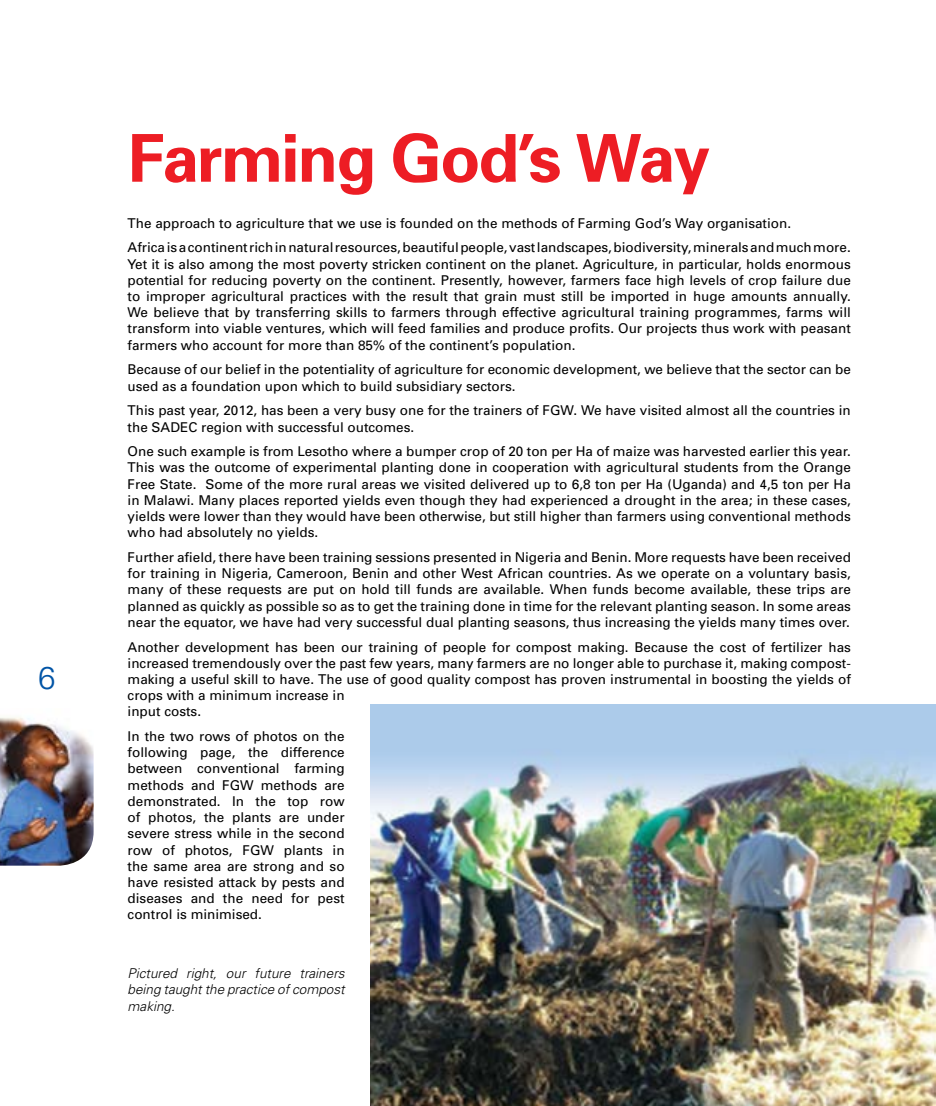
<style>
.page{position:relative;width:936px;height:1106px;background:#fff}
.page>*{position:absolute;margin:0;border:0;box-sizing:border-box;transform-origin:0 0}
.t1{font:700 66px "Univers";letter-spacing:-.03em;color:#ed1d24}
.t2{font:300 31.5px "Univers";color:#0054a6}
.t3{font:13.5px/16.2px "Univers";color:#000}
.t4{font:italic 300 13.5px/16.2px "Univers";color:#000;text-align:justify}
</style>
<div class="page">
<img style="left:0;top:717px;width:94px;height:148px">
<img style="left:370px;top:704px;width:565px;height:402px">
<h2 class="t2" style="left:38px;top:659px;width:19px">6</h2>
<h1 class="t1" style="left:128px;top:116px;width:584px">Farming God’s Way</h1>
<p class="t3" style="left:128px;top:210px;width:724px;line-height:24.8px">The approach to agriculture that we use is founded on the methods of Farming God’s Way organisation.<br>Africa is a continent rich in natural resources, beautiful people, vast landscapes, biodiversity, minerals and much more.</p>
<p class="t3" style="left:128px;top:255px;width:724px;text-align:justify">Yet it is also among the most poverty stricken continent on the planet. Agriculture, in particular, holds enormous potential for reducing poverty on the continent. Presently, however, farmers face high levels of crop failure due to improper agricultural practices with the result that grain must still be imported in huge amounts annually.<br>We believe that by transferring skills to farmers through effective agricultural training programmes, farms will transform into viable ventures, which will feed families and produce profits. Our projects thus work with peasant farmers who account for more than 85% of the continent’s population.</p>
<p class="t3" style="left:128px;top:361px;width:724px">Because of our belief in the potentiality of agriculture for economic development, we believe that the sector can be used as a foundation upon which to build subsidiary sectors.</p>
<p class="t3" style="left:128px;top:402px;width:724px">This past year, 2012, has been a very busy one for the trainers of FGW. We have visited almost all the countries in the SADEC region with successful outcomes.</p>
<p class="t3" style="left:128px;top:443px;width:724px;text-align:justify">One such example is from Lesotho where a bumper crop of 20 ton per Ha of maize was harvested earlier this year.<br>This was the outcome of experimental planting done in cooperation with agricultural students from the Orange Free State. Some of the more rural areas we visited delivered up to 6,8 ton per Ha (Uganda) and 4,5 ton per Ha in Malawi. Many places reported yields even though they had experienced a drought in the area; in these cases, yields were lower than they would have been otherwise, but still higher than farmers using conventional methods who had absolutely no yields.</p>
<p class="t3" style="left:128px;top:549px;width:724px;text-align:justify">Further afield, there have been training sessions presented in Nigeria and Benin. More requests have been received for training in Nigeria, Cameroon, Benin and other West African countries. As we operate on a voluntary basis, many of these requests are put on hold till funds are available. When funds become available, these trips are planned as quickly as possible so as to get the training done in time for the relevant planting season. In some areas near the equator, we have had very successful dual planting seasons, thus increasing the yields many times over.</p>
<p class="t3" style="left:128px;top:638px;width:724px">Another development has been our training of people for compost making. Because the cost of fertilizer has increased tremendously over the past few years, many farmers are no longer able to purchase it, making compost&shy;making a useful skill to have. The use of good quality compost has proven instrumental in boosting the yields of crops with a minimum increase in<br>input costs.</p>
<p class="t3" style="left:128px;top:728px;width:218px;text-align:justify">In the two rows of photos on the following page, the difference between conventional farming methods and FGW methods are demonstrated. In the top row of photos, the plants are under severe stress while in the second row of photos, FGW plants in the same area are strong and so have resisted attack by pests and diseases and the need for pest control is minimised.</p>
<p class="t4" style="left:128px;top:964px;width:218px">Pictured right, our future trainers being taught the practice of compost making.</p>
</div>
